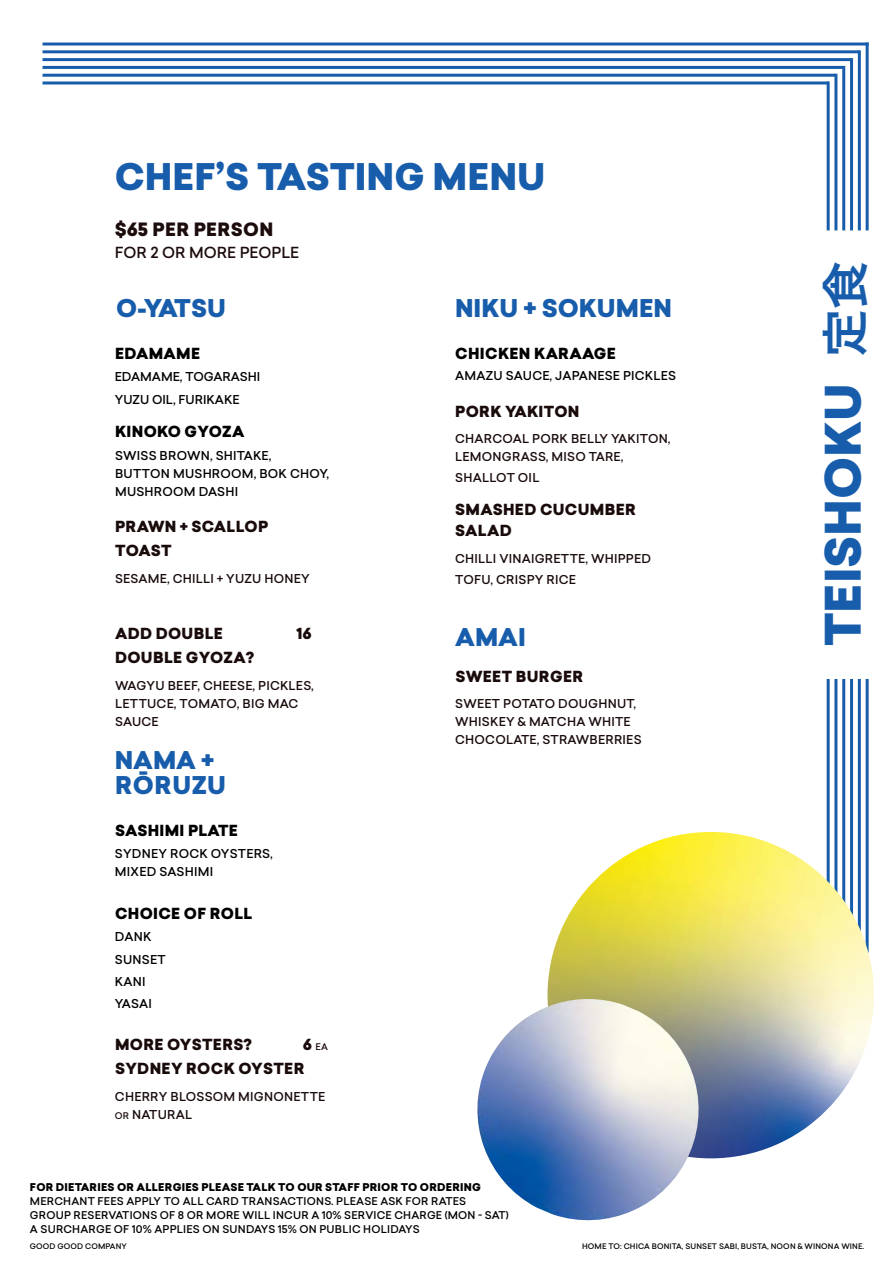
<style>
.page{position:relative;width:893px;height:1263px;background:#fff}
.page>*{position:absolute;margin:0;border:0;box-sizing:border-box;transform-origin:0 0}
.t1{font:900 48px "Sailec";color:#175dab}
.t2{font:48px "Hira Kaku Pro W6";color:#175dab}
.t3{font:900 36px "Sailec";color:#175dab}
.t4{font:900 24px "Sailec";color:#175dab}
.t5{font:900 24px/25.5px "Sailec";letter-spacing:.02em;color:#175dab}
.t6{font:900 18px "Sailec";letter-spacing:.02em;color:#1d0c0c}
.t7{font:900 15px/24px "Sailec";letter-spacing:.02em;color:#1a0b0b}
.t8{font:900 15px "Sailec";letter-spacing:.02em;color:#000}
.t9{font:500 15px "Sailec";color:#1d0c0c}
.t10{font:500 12px/18px "Sailec";letter-spacing:.02em;color:#1a0b0b}
.t11{font:500 12px/18px "Sailec";letter-spacing:.02em;color:#000}
.t12{font:500 12px/22.2px "Sailec";color:#000}
.t13{font:500 10.5px/14px "Sailec";letter-spacing:.02em;color:#000}
.t14{font:900 10.5px "Sailec";letter-spacing:.02em;color:#000}
.t15{font:500 9px "Sailec";color:#1a0b0b}
.t16{font:500 7.5px "Sailec";letter-spacing:.02em;color:#000}
.s1{font-weight:900;font-size:15px}
.s2{font-size:9px}
</style>
<div class="page">
<hr style="left:827px;top:81px;width:3px;height:149px;background:#175dab">
<hr style="left:866px;top:43px;width:3px;height:187px;background:#175dab">
<hr style="left:858px;top:50px;width:3px;height:180px;background:#175dab">
<hr style="left:850px;top:58px;width:3px;height:172px;background:#175dab">
<hr style="left:842px;top:66px;width:3px;height:164px;background:#175dab">
<hr style="left:834px;top:74px;width:3px;height:156px;background:#175dab">
<hr style="left:43px;top:43px;width:826px;height:3px;background:#175dab">
<hr style="left:43px;top:81px;width:786px;height:3px;background:#175dab">
<hr style="left:43px;top:74px;width:792px;height:3px;background:#175dab">
<hr style="left:43px;top:66px;width:800px;height:3px;background:#175dab">
<hr style="left:43px;top:58px;width:808px;height:3px;background:#175dab">
<hr style="left:43px;top:50px;width:816px;height:3px;background:#175dab">
<hr style="left:827px;top:679px;width:3px;height:273px;background:#175dab">
<hr style="left:866px;top:679px;width:3px;height:273px;background:#175dab">
<hr style="left:858px;top:679px;width:3px;height:273px;background:#175dab">
<hr style="left:850px;top:679px;width:3px;height:273px;background:#175dab">
<hr style="left:842px;top:679px;width:3px;height:273px;background:#175dab">
<hr style="left:834px;top:679px;width:3px;height:273px;background:#175dab">
<img style="left:547px;top:832px;width:327px;height:326px;border-radius:163px">
<img style="left:477px;top:999px;width:235px;height:222px">
<h2 class="t3" style="left:115px;top:151px;width:432px">CHEF’S TASTING MENU</h2>
<h3 class="t6" style="left:115px;top:216px;width:160px">$65 PER PERSON</h3>
<p class="t9" style="left:115px;top:242px;width:186px">FOR 2 OR MORE PEOPLE</p>
<h3 class="t4" style="left:116px;top:291px;width:111px">O-YATSU</h3>
<p class="t8" style="left:115px;top:343px;width:87px">EDAMAME</p>
<p class="t12" style="left:115px;top:366px;width:147px">EDAMAME, TOGARASHI<br>YUZU OIL, FURIKAKE</p>
<p class="t8" style="left:115px;top:421px;width:131px">KINOKO GYOZA</p>
<p class="t11" style="left:115px;top:446px;width:216px">SWISS BROWN, SHITAKE,<br>BUTTON MUSHROOM, BOK CHOY,<br>MUSHROOM DASHI</p>
<p class="t7" style="left:115px;top:515px;width:155px">PRAWN + SCALLOP<br>TOAST</p>
<p class="t10" style="left:115px;top:569px;width:196px">SESAME, CHILLI + YUZU HONEY</p>
<p class="t7" style="left:115px;top:622px;width:109px">ADD DOUBLE</p>
<p class="t7" style="left:296px;top:622px;width:17px">16</p>
<p class="t7" style="left:115px;top:646px;width:140px">DOUBLE GYOZA?</p>
<p class="t10" style="left:115px;top:676px;width:200px">WAGYU BEEF, CHEESE, PICKLES,<br>LETTUCE, TOMATO, BIG MAC<br>SAUCE</p>
<h3 class="t5" style="left:115px;top:748px;width:113px">NAMA +<br>RŌRUZU</h3>
<p class="t8" style="left:115px;top:819px;width:124px">SASHIMI PLATE</p>
<p class="t11" style="left:115px;top:844px;width:159px">SYDNEY ROCK OYSTERS,<br>MIXED SASHIMI</p>
<p class="t8" style="left:115px;top:903px;width:139px">CHOICE OF ROLL</p>
<p class="t11" style="left:115px;top:926px;width:52px;line-height:22.2px">DANK<br>SUNSET<br>KANI<br>YASAI</p>
<p class="t7" style="left:115px;top:1033px;width:138px">MORE OYSTERS?</p>
<p class="t15" style="left:303px;top:1040px;width:27px"><span class="s1">6</span> EA</p>
<p class="t7" style="left:115px;top:1057px;width:191px">SYDNEY ROCK OYSTER</p>
<p class="t10" style="left:115px;top:1087px;width:212px">CHERRY BLOSSOM MIGNONETTE<br><span class="s2">OR</span> NATURAL</p>
<h3 class="t4" style="left:455px;top:291px;width:219px">NIKU + SOKUMEN</h3>
<p class="t8" style="left:455px;top:343px;width:162px">CHICKEN KARAAGE</p>
<p class="t11" style="left:455px;top:367px;width:222px">AMAZU SAUCE, JAPANESE PICKLES</p>
<p class="t7" style="left:455px;top:400px;width:126px">PORK YAKITON</p>
<p class="t10" style="left:455px;top:430px;width:217px">CHARCOAL PORK BELLY YAKITON,<br>LEMONGRASS, MISO TARE,</p>
<p class="t10" style="left:455px;top:469px;width:86px">SHALLOT OIL</p>
<p class="t7" style="left:455px;top:499px;width:182px;line-height:21.6px">SMASHED CUCUMBER<br>SALAD</p>
<p class="t10" style="left:455px;top:548px;width:197px;line-height:21px">CHILLI VINAIGRETTE, WHIPPED<br>TOFU, CRISPY RICE</p>
<h3 class="t4" style="left:455px;top:620px;width:72px">AMAI</h3>
<p class="t7" style="left:455px;top:665px;width:129px">SWEET BURGER</p>
<p class="t10" style="left:455px;top:695px;width:188px">SWEET POTATO DOUGHNUT,<br>WHISKEY &amp; MATCHA WHITE<br>CHOCOLATE, STRAWBERRIES</p>
<h1 class="t2" style="left:801px;top:357px;width:97px;rotate:-90deg">定食</h1>
<h1 class="t1" style="left:809px;top:646px;width:265px;rotate:-90deg">TEISHOKU</h1>
<p class="t14" style="left:30px;top:1180px;width:452px">FOR DIETARIES OR ALLERGIES PLEASE TALK TO OUR STAFF PRIOR TO ORDERING</p>
<p class="t13" style="left:30px;top:1194px;width:480px">MERCHANT FEES APPLY TO ALL CARD TRANSACTIONS. PLEASE ASK FOR RATES<br>GROUP RESERVATIONS OF 8 OR MORE WILL INCUR A 10% SERVICE CHARGE (MON - SAT)<br>A SURCHARGE OF 10% APPLIES ON SUNDAYS 15% ON PUBLIC HOLIDAYS</p>
<p class="t16" style="left:30px;top:1241px;width:99px">GOOD GOOD COMPANY</p>
<p class="t16" style="left:582px;top:1241px;width:284px">HOME TO: CHICA BONITA, SUNSET SABI, BUSTA, NOON &amp; WINONA WINE.</p>
</div>
